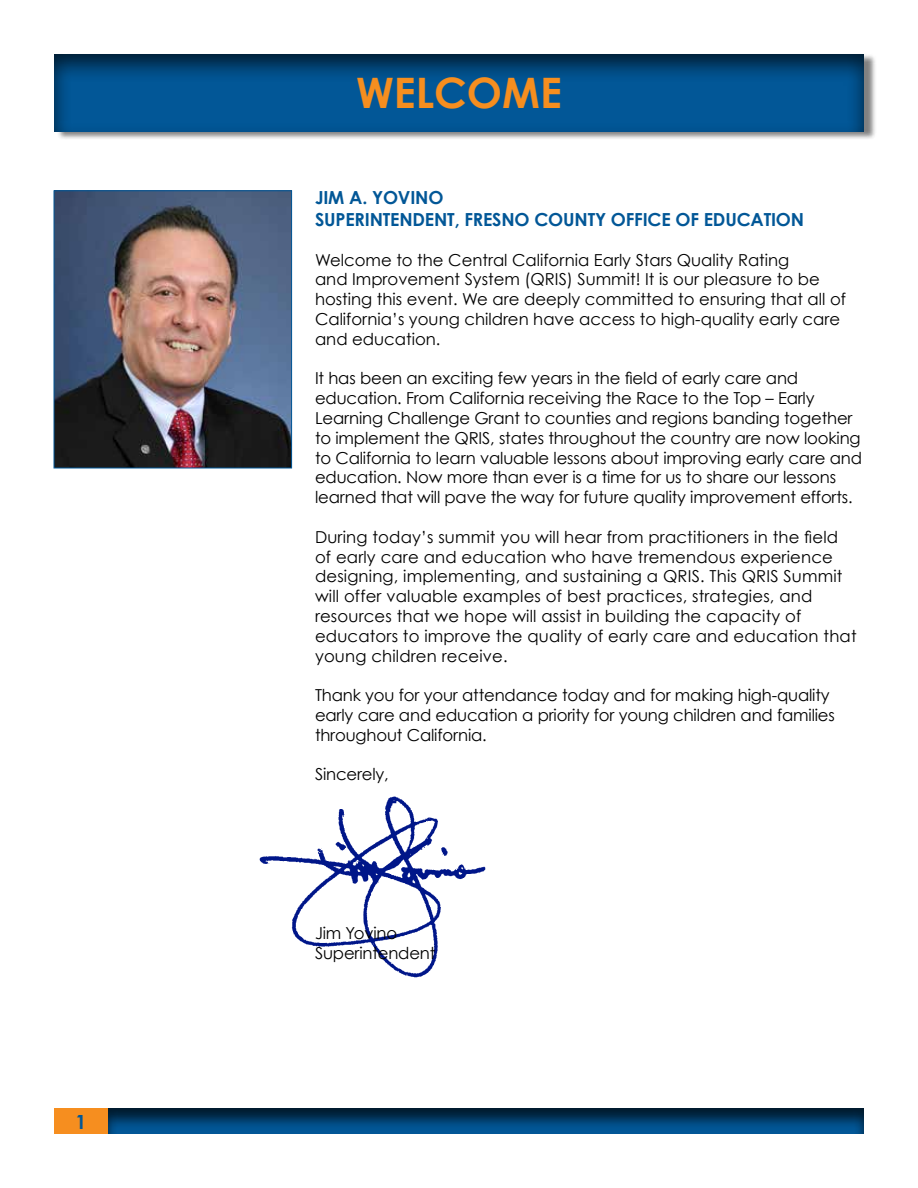
<style>
.page{position:relative;width:918px;height:1188px;background:#fff}
.page>*{position:absolute;margin:0;border:0;box-sizing:border-box;transform-origin:0 0}
.t1{font:700 42px "Century Gothic";color:#f68e1f}
.t2{font:700 19.5px "Century Gothic";color:#025797}
.t3{font:700 18px/21.6px "Century Gothic";letter-spacing:-.01em;color:#025797}
.t4{font:16.5px/19.8px "Century Gothic";color:#000}
</style>
<div class="page">
<div style="left:56px;top:53px;width:821px;height:88px;background:#000;opacity:.5"></div>
<div style="left:52px;top:52px;width:814px;height:82px;background:#000;opacity:.7"></div>
<div style="left:108px;top:1108px;width:759px;height:28px;background:#000;opacity:.7"></div>
<div style="left:54px;top:1109px;width:54px;height:25px;background:#f68e1f"></div>
<img style="left:56px;top:192px;width:234px;height:274px">
<div style="left:54px;top:190px;width:238px;height:278px;border:1px solid #025797"></div>
<img style="left:260px;top:796px;width:226px;height:182px">
<p class="t2" style="left:76px;top:1109px;width:12px">1</p>
<h1 class="t1" style="left:356px;top:67px;width:207px">WELCOME</h1>
<p class="t3" style="left:315px;top:187px;width:107px">JIM A. YOVINO<br>SUPERINTEN</p>
<p class="t3" style="left:413px;top:208px;width:209px">DENT, FRESNO COUNTY OFFI</p>
<p class="t3" style="left:648px;top:208px;width:115px">CE OF EDUCATION</p>
<p class="t4" style="left:315px;top:249px;width:532px">Welcome to the Central California Early Stars Quality Rating<br>and Improvement System (QRIS) Summit! It is our pleasure to be hosting this event. We are deeply committed to ensuring that all of California’s young children have access to high-quality early care and education.</p>
<p class="t4" style="left:315px;top:368px;width:549px">It has been an exciting few years in the field of early care and education. From California receiving the Race to the Top – Early Learning Challenge Grant to counties and regions banding together to implement the QRIS, states throughout the country are now looking to California to learn valuable lessons about improving early care and education. Now more than ever is a time for us to share our lessons learned that will pave the way for future quality improvement efforts.</p>
<p class="t4" style="left:315px;top:527px;width:543px">During today’s summit you will hear from practitioners in the field of early care and education who have tremendous experience designing, implementing, and sustaining a QRIS. This QRIS Summit will offer valuable examples of best practices, strategies, and resources that we hope will assist in building the capacity of educators to improve the quality of early care and education that young children receive.</p>
<p class="t4" style="left:315px;top:685px;width:521px">Thank you for your attendance today and for making high-quality early care and education a priority for young children and families throughout California.</p>
<p class="t4" style="left:315px;top:764px;width:75px">Sincerely,</p>
<p class="t4" style="left:315px;top:923px;width:122px">Jim Yovino<br>Superintendent</p>
</div>
